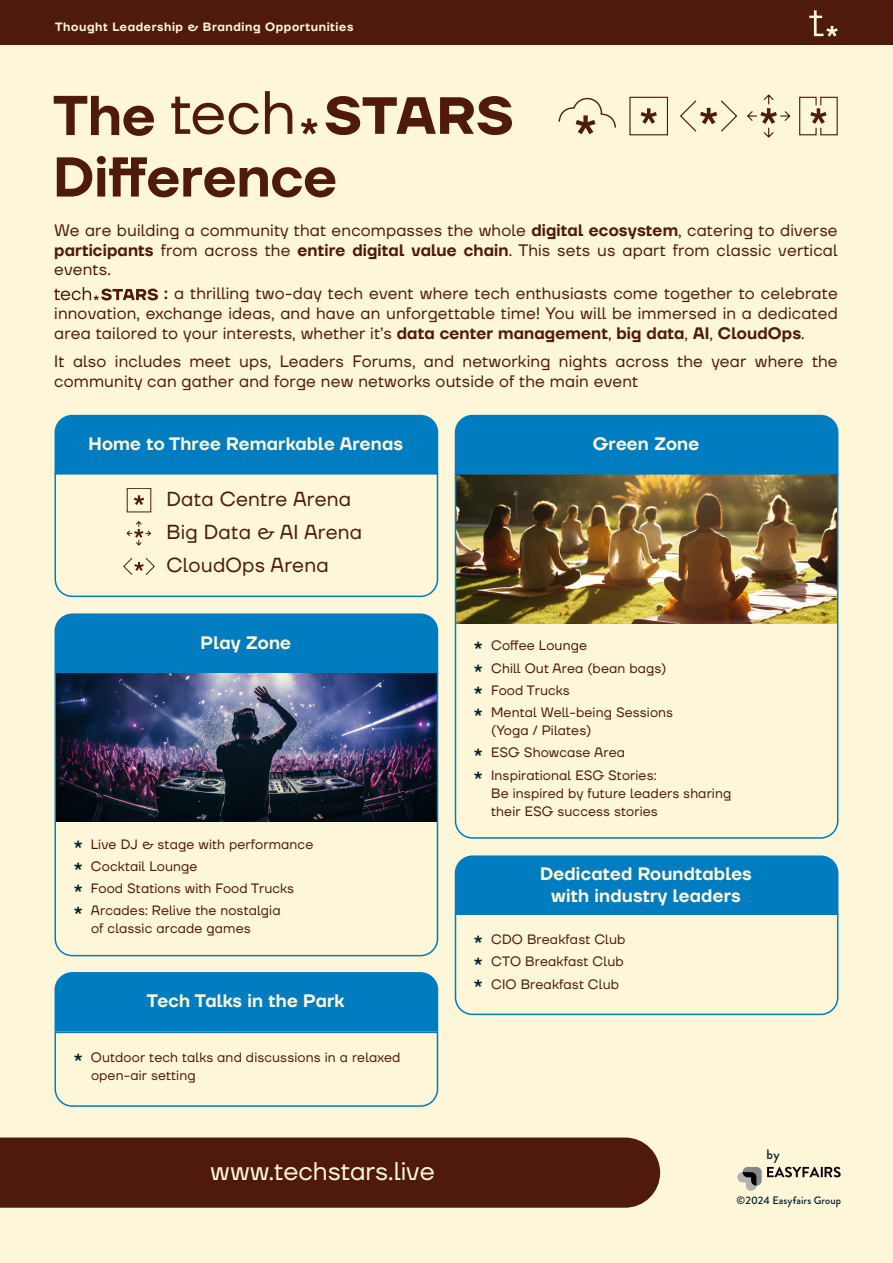
<style>
.page{position:relative;width:893px;height:1263px;background:#fdf6d8}
.page>*{position:absolute;margin:0;border:0;box-sizing:border-box;transform-origin:0 0}
.t1{font:600 55.95px/61.5px "TT Firs Neue";color:#4f1a0c}
.t2{font:25.5px "TT Firs Neue";color:#fdf6d8}
.t3{font:20.25px/33.3px "TT Firs Neue";letter-spacing:.01em;color:#4f1a0c}
.t4{font:600 18px/22.5px "TT Firs Neue";letter-spacing:.01em;color:#fdf6d8;text-align:center}
.t5{font:16.5px/19.8px "TT Firs Neue";letter-spacing:.01em;color:#4f1a0c;text-align:justify}
.t6{font:500 13.65px "Brandon Grotesque";color:#001f2d}
.t7{font:13.5px/22.2px "TT Firs Neue";letter-spacing:.01em;color:#4f1a0c}
.t8{font:600 12px "TT Firs Neue";letter-spacing:.05em;color:#fdf6d8}
.t9{font:500 10.8px "Brandon Grotesque";letter-spacing:.01em;color:#001f2d}
.s1{font-weight:600}
.s2{font-family:"TS Bull";color:#001f2d}
</style>
<div class="page">
<div style="left:0;top:0;width:893px;height:45px;background:#4f1a0c"></div>
<svg style="left:809px;top:10px;width:29px;height:27px"></svg>
<div style="left:0;top:1137px;width:660px;height:71px;background:#4f1a0c"></div>
<svg style="left:737px;top:1167px;width:104px;height:24px"></svg>
<svg style="left:171px;top:97px;width:88px;height:37px"></svg>
<svg style="left:265px;top:91px;width:27px;height:43px"></svg>
<svg style="left:325px;top:96px;width:187px;height:39px"></svg>
<svg style="left:301px;top:119px;width:17px;height:15px"></svg>
<svg style="left:747px;top:94px;width:44px;height:44px"></svg>
<svg style="left:558px;top:98px;width:58px;height:36px"></svg>
<svg style="left:680px;top:100px;width:57px;height:32px"></svg>
<svg style="left:641px;top:108px;width:16px;height:16px"></svg>
<div style="left:629px;top:97px;width:39px;height:38px;border:1px solid #4e1b10"></div>
<svg style="left:799px;top:97px;width:39px;height:38px"></svg>
<svg style="left:54px;top:287px;width:104px;height:13px"></svg>
<svg style="left:54px;top:475px;width:385px;height:123px"></svg>
<div style="left:54px;top:414px;width:385px;height:61px;background:#007cc1"></div>
<img style="left:54px;top:674px;width:385px;height:283px">
<div style="left:54px;top:613px;width:385px;height:61px;background:#007cc1"></div>
<svg style="left:454px;top:475px;width:385px;height:364px"></svg>
<div style="left:454px;top:414px;width:385px;height:61px;background:#007cc1"></div>
<svg style="left:134px;top:495px;width:10px;height:10px"></svg>
<svg style="left:127px;top:521px;width:24px;height:24px"></svg>
<svg style="left:123px;top:558px;width:32px;height:17px"></svg>
<svg style="left:454px;top:855px;width:385px;height:161px"></svg>
<svg style="left:54px;top:972px;width:385px;height:135px"></svg>
<p class="t8" style="left:55px;top:19px;width:300px">Thought Leadership &amp; Branding Opportunities</p>
<h1 class="t1" style="left:53px;top:85px;width:285px">The<br>Difference</h1>
<p class="t5" style="left:54px;top:220px;width:785px">We are building a community that encompasses the whole <span class="s1">digital ecosystem</span>, catering to diverse <span class="s1">participants</span> from across the <span class="s1">entire digital value chain</span>. This sets us apart from classic vertical events.</p>
<p class="t5" style="left:54px;top:283px;width:785px;text-indent:110px"><span class="s1">:</span> a thrilling two-day tech event where tech enthusiasts come together to celebrate innovation, exchange ideas, and have an unforgettable time! You will be immersed in a dedicated area tailored to your interests, whether it’s <span class="s1">data center management</span>, <span class="s1">big data</span>, <span class="s1">AI</span>, <span class="s1">CloudOps</span>.</p>
<p class="t5" style="left:54px;top:351px;width:785px">It also includes meet ups, Leaders Forums, and networking nights across the year where the community can gather and forge new networks outside of the main event</p>
<p class="t4" style="left:187px;top:426px;width:120px">Home to Five</p>
<p class="t4" style="left:89px;top:433px;width:316px">Home to Three Remarkable Arenas</p>
<p class="t4" style="left:593px;top:437px;width:108px">Green Zone</p>
<p class="t3" style="left:167px;top:482px;width:197px">Data Centre Arena<br>Big Data &amp; AI Arena<br>CloudOps Arena</p>
<p class="t4" style="left:201px;top:635px;width:92px">Play Zone</p>
<p class="t7" style="left:473px;top:634px;width:201px"><span class="s2">A</span> Coffee Lounge<br><span class="s2">A</span> Chill Out Area (bean bags)<br><span class="s2">A</span> Food Trucks<br><span class="s2">A</span> Mental Well-being Sessions</p>
<p class="t7" style="left:473px;top:719px;width:185px;text-indent:18px">(Yoga / Pilates)<br><span class="s2">A</span> ESG Showcase Area<br><span class="s2">A</span> Inspirational ESG Stories:</p>
<p class="t7" style="left:491px;top:784px;width:242px;line-height:18px">Be inspired by future leaders sharing their ESG success stories</p>
<p class="t7" style="left:73px;top:832px;width:242px"><span class="s2">A</span> Live DJ &amp; stage with performance<br><span class="s2">A</span> Cocktail Lounge<br><span class="s2">A</span> Food Stations with Food Trucks<br><span class="s2">A</span> Arcades: Relive the nostalgia</p>
<p class="t7" style="left:91px;top:917px;width:161px">of classic arcade games</p>
<p class="t4" style="left:147px;top:990px;width:199px">Tech Talks in the Park</p>
<p class="t7" style="left:91px;top:1048px;width:311px;line-height:18px;text-indent:-18px"><span class="s2">A</span> Outdoor tech talks and discussions in a relaxed open-air setting</p>
<h2 class="t2" style="left:210px;top:1154px;width:226px">www.techstars.live</h2>
<p class="t4" style="left:540px;top:862px;width:213px">Dedicated Roundtables with industry leaders</p>
<p class="t7" style="left:473px;top:928px;width:154px"><span class="s2">A</span> CDO Breakfast Club<br><span class="s2">A</span> CTO Breakfast Club<br><span class="s2">A</span> CIO Breakfast Club</p>
<p class="t6" style="left:767px;top:1145px;width:15px">by</p>
<p class="t9" style="left:736px;top:1192px;width:106px">©2024 Easyfairs Group</p>
</div>
